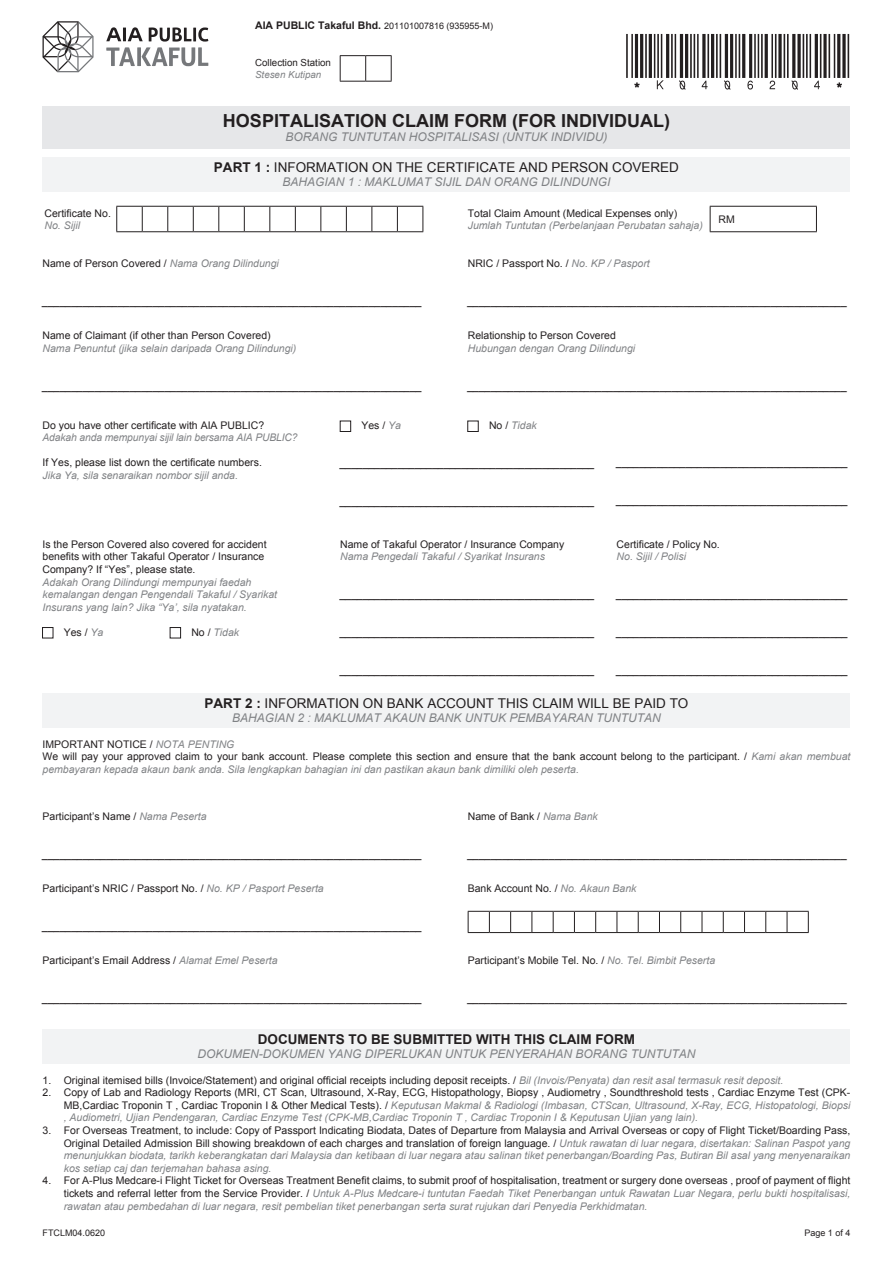
<style>
.page{position:relative;width:893px;height:1263px;background:#fff}
.page>*{position:absolute;margin:0;border:0;box-sizing:border-box;transform-origin:0 0}
.t1{font:700 18px "Arial";color:#231f20}
.t2{font:13.5px "Arial";color:#231f20}
.t3{font:700 13.5px "Arial";color:#231f20}
.t4{font:italic 12px "Arial";color:#808285}
.t5{font:10.5px/12.6px "Arial";color:#231f20}
.t6{font:italic 10.5px "Arial";color:#231f20}
.t7{font:italic 10.5px/12.6px "Arial";color:#808285}
.t8{font:9.75px "Arial";color:#231f20}
.t9{font:italic 9.75px "Arial";color:#808285}
.t10{font:9px "Arial";color:#231f20}
.s1{font-weight:700;font-size:10.5px}
.s2{font-weight:700}
.s3{font-style:italic;color:#808285}
.s4{font-style:normal;color:#231f20}
</style>
<div class="page">
<div style="left:43px;top:106px;width:807px;height:43px;background:#e6e7e9"></div>
<div style="left:43px;top:157px;width:807px;height:34px;background:#f2f3f4"></div>
<svg style="left:116px;top:206px;width:308px;height:26px"></svg>
<svg style="left:816px;top:207px;width:1px;height:24px"></svg>
<hr style="left:710px;top:206px;width:107px;height:1px;background:#231f20">
<hr style="left:710px;top:231px;width:107px;height:1px;background:#231f20">
<svg style="left:710px;top:207px;width:1px;height:24px"></svg>
<div style="left:340px;top:421px;width:11px;height:11px;border:1px solid #231f20"></div>
<div style="left:467px;top:421px;width:12px;height:11px;border:1px solid #231f20"></div>
<div style="left:42px;top:627px;width:11px;height:11px;border:1px solid #231f20"></div>
<div style="left:170px;top:627px;width:11px;height:11px;border:1px solid #231f20"></div>
<div style="left:43px;top:693px;width:807px;height:34px;background:#f2f3f4"></div>
<svg style="left:468px;top:911px;width:341px;height:22px"></svg>
<div style="left:43px;top:1029px;width:807px;height:34px;background:#f2f3f4"></div>
<svg style="left:106px;top:27px;width:102px;height:39px"></svg>
<svg style="left:43px;top:21px;width:51px;height:51px"></svg>
<svg style="left:340px;top:55px;width:52px;height:27px"></svg>
<img style="left:626px;top:33px;width:224px;height:57px">
<p class="t10" style="left:255px;top:20px;width:239px"><span class="s1">AIA PUBLIC Takaful Bhd.</span> 201101007816 (935955-M)</p>
<p class="t8" style="left:255px;top:56px;width:77px">Collection Station</p>
<p class="t9" style="left:255px;top:68px;width:68px">Stesen Kutipan</p>
<p class="t5" style="left:44px;top:207px;width:68px">Certificate No.</p>
<p class="t7" style="left:44px;top:219px;width:37px">No. Sijil</p>
<h1 class="t1" style="left:223px;top:109px;width:448px">HOSPITALISATION CLAIM FORM (FOR INDIVIDUAL)</h1>
<p class="t4" style="left:285px;top:129px;width:324px">BORANG TUNTUTAN HOSPITALISASI (UNTUK INDIVIDU)</p>
<p class="t2" style="left:214px;top:158px;width:467px"><span class="s2">PART 1 :</span> INFORMATION ON THE CERTIFICATE AND PERSON COVERED</p>
<p class="t4" style="left:282px;top:174px;width:330px">BAHAGIAN 1 : MAKLUMAT SIJIL DAN ORANG DILINDUNGI</p>
<p class="t5" style="left:468px;top:207px;width:211px">Total Claim Amount (Medical Expenses only)</p>
<p class="t7" style="left:468px;top:219px;width:237px">Jumlah Tuntutan (Perbelanjaan Perubatan sahaja)</p>
<p class="t5" style="left:719px;top:213px;width:18px">RM</p>
<p class="t5" style="left:43px;top:257px;width:238px">Name of Person Covered / <span class="s3">Nama Orang Dilindungi</span></p>
<p class="t6" style="left:43px;top:294px;width:381px">_________________________________________________________________</p>
<p class="t5" style="left:43px;top:329px;width:230px">Name of Claimant (if other than Person Covered)</p>
<p class="t7" style="left:43px;top:342px;width:255px">Nama Penuntut (jika selain daripada Orang Dilindungi)</p>
<p class="t6" style="left:43px;top:379px;width:381px">_________________________________________________________________</p>
<p class="t5" style="left:468px;top:257px;width:184px">NRIC / Passport No. / <span class="s3">No. KP / Pasport</span></p>
<p class="t6" style="left:468px;top:294px;width:381px">_________________________________________________________________</p>
<p class="t5" style="left:468px;top:329px;width:150px">Relationship to Person Covered</p>
<p class="t7" style="left:468px;top:342px;width:169px">Hubungan dengan Orang Dilindungi</p>
<p class="t6" style="left:468px;top:379px;width:381px">_________________________________________________________________</p>
<p class="t5" style="left:43px;top:419px;width:223px">Do you have other certificate with AIA PUBLIC?</p>
<p class="t7" style="left:43px;top:431px;width:257px">Adakah anda mempunyai sijil lain bersama AIA PUBLIC?</p>
<p class="t5" style="left:43px;top:457px;width:221px">If Yes, please list down the certificate numbers.</p>
<p class="t7" style="left:43px;top:469px;width:197px">Jika Ya, sila senaraikan nombor sijil anda.</p>
<p class="t5" style="left:361px;top:419px;width:41px">Yes / <span class="s3">Ya</span></p>
<p class="t7" style="left:489px;top:420px;width:49px"><span class="s4">No /</span> Tidak</p>
<p class="t6" style="left:340px;top:457px;width:256px">____________________________________________</p>
<p class="t6" style="left:340px;top:494px;width:256px">____________________________________________</p>
<p class="t6" style="left:617px;top:456px;width:233px">________________________________________</p>
<p class="t6" style="left:617px;top:494px;width:233px">________________________________________</p>
<p class="t5" style="left:340px;top:538px;width:226px">Name of Takaful Operator / Insurance Company</p>
<p class="t7" style="left:340px;top:550px;width:206px">Nama Pengedali Takaful / Syarikat Insurans</p>
<p class="t6" style="left:340px;top:588px;width:256px">____________________________________________</p>
<p class="t6" style="left:340px;top:625px;width:256px">____________________________________________</p>
<p class="t6" style="left:340px;top:663px;width:256px">____________________________________________</p>
<p class="t5" style="left:617px;top:538px;width:105px">Certificate / Policy No.</p>
<p class="t7" style="left:617px;top:550px;width:71px">No. Sijil / Polisi</p>
<p class="t6" style="left:617px;top:588px;width:233px">________________________________________</p>
<p class="t6" style="left:617px;top:625px;width:233px">________________________________________</p>
<p class="t6" style="left:617px;top:663px;width:233px">________________________________________</p>
<p class="t2" style="left:205px;top:694px;width:485px"><span class="s2">PART 2 :</span> INFORMATION ON BANK ACCOUNT THIS CLAIM WILL BE PAID TO</p>
<p class="t4" style="left:232px;top:710px;width:430px">BAHAGIAN 2 : MAKLUMAT AKAUN BANK UNTUK PEMBAYARAN TUNTUTAN</p>
<p class="t5" style="left:43px;top:738px;width:809px">IMPORTANT NOTICE / <span class="s3">NOTA PENTING<br></span>We will pay your approved claim to your bank account. Please complete this section and ensure that the bank account belong to the participant. / <span class="s3">Kami akan membuat pembayaran kepada akaun bank anda. Sila lengkapkan bahagian ini dan pastikan akaun bank dimiliki oleh peserta.</span></p>
<p class="t5" style="left:43px;top:810px;width:165px">Participant’s Name / <span class="s3">Nama Peserta</span></p>
<p class="t6" style="left:43px;top:847px;width:381px">_________________________________________________________________</p>
<p class="t5" style="left:43px;top:538px;width:226px">Is the Person Covered also covered for accident benefits with other Takaful Operator / Insurance<br>Company? If “Yes”, please state.</p>
<p class="t7" style="left:43px;top:576px;width:236px">Adakah Orang Dilindungi mempunyai faedah kemalangan dengan Pengendali Takaful / Syarikat<br>Insurans yang lain? Jika “Ya’, sila nyatakan.</p>
<p class="t5" style="left:64px;top:626px;width:41px">Yes / <span class="s3">Ya</span></p>
<p class="t7" style="left:191px;top:626px;width:49px"><span class="s4">No /</span> Tidak</p>
<p class="t5" style="left:468px;top:810px;width:132px">Name of Bank / <span class="s3">Nama Bank</span></p>
<p class="t6" style="left:468px;top:847px;width:381px">_________________________________________________________________</p>
<p class="t5" style="left:43px;top:882px;width:283px">Participant’s NRIC / Passport No. / <span class="s3">No. KP / Pasport Peserta</span></p>
<p class="t6" style="left:43px;top:919px;width:381px">_________________________________________________________________</p>
<p class="t5" style="left:468px;top:882px;width:170px">Bank Account No. / <span class="s3">No. Akaun Bank</span></p>
<p class="t5" style="left:43px;top:954px;width:237px">Participant’s Email Address / <span class="s3">Alamat Emel Peserta</span></p>
<p class="t6" style="left:43px;top:992px;width:381px">_________________________________________________________________</p>
<p class="t5" style="left:468px;top:954px;width:249px">Participant’s Mobile Tel. No. / <span class="s3">No. Tel. Bimbit Peserta</span></p>
<p class="t6" style="left:468px;top:992px;width:381px">_________________________________________________________________</p>
<p class="t3" style="left:258px;top:1030px;width:379px">DOCUMENTS TO BE SUBMITTED WITH THIS CLAIM FORM</p>
<p class="t4" style="left:197px;top:1046px;width:500px">DOKUMEN-DOKUMEN YANG DIPERLUKAN UNTUK PENYERAHAN BORANG TUNTUTAN</p>
<p class="t5" style="left:43px;top:1074px;width:742px">1. Original itemised bills (Invoice/Statement) and original official receipts including deposit receipts. / <span class="s3">Bil (Invois/Penyata) dan resit asal termasuk resit deposit.</span></p>
<p class="t5" style="left:64px;top:1086px;width:788px;text-align:justify;text-indent:-21px">2. Copy of Lab and Radiology Reports (MRI, CT Scan, Ultrasound, X-Ray, ECG, Histopathology, Biopsy , Audiometry , Soundthreshold tests , Cardiac Enzyme Test (CPK-MB,Cardiac Troponin T , Cardiac Troponin I &amp; Other Medical Tests). / <span class="s3">Keputusan Makmal &amp; Radiologi (Imbasan, CTScan, Ultrasound, X-Ray, ECG, Histopatologi, Biopsi , Audiometri, Ujian Pendengaran, Cardiac Enzyme Test (CPK-MB,Cardiac Troponin T , Cardiac Troponin I &amp; Keputusan Ujian yang lain).</span></p>
<p class="t5" style="left:64px;top:1124px;width:788px;text-align:justify;text-indent:-21px">3. For Overseas Treatment, to include: Copy of Passport Indicating Biodata, Dates of Departure from Malaysia and Arrival Overseas or copy of Flight Ticket/Boarding Pass, Original Detailed Admission Bill showing breakdown of each charges and translation of foreign language. / <span class="s3">Untuk rawatan di luar negara, disertakan: Salinan Paspot yang menunjukkan biodata, tarikh keberangkatan dari Malaysia dan ketibaan di luar negara atau salinan tiket penerbangan/Boarding Pas, Butiran Bil asal yang menyenaraikan kos setiap caj dan terjemahan bahasa asing.</span></p>
<p class="t7" style="left:64px;top:1174px;width:788px;text-align:justify;text-indent:-21px"><span class="s4">4. For A-Plus Medcare-i Flight Ticket for Overseas Treatment Benefit claims, to submit proof of hospitalisation, treatment or surgery done overseas , proof of payment of flight tickets and referral letter from the Service Provider. /</span> Untuk A-Plus Medcare-i tuntutan Faedah Tiket Penerbangan untuk Rawatan Luar Negara, perlu bukti hospitalisasi, rawatan atau pembedahan di luar negara, resit pembelian tiket penerbangan serta surat rujukan dari Penyedia Perkhidmatan.</p>
<p class="t10" style="left:43px;top:1226px;width:64px">FTCLM04.0620</p>
<p class="t10" style="left:804px;top:1226px;width:48px">Page 1 of 4</p>
</div>
